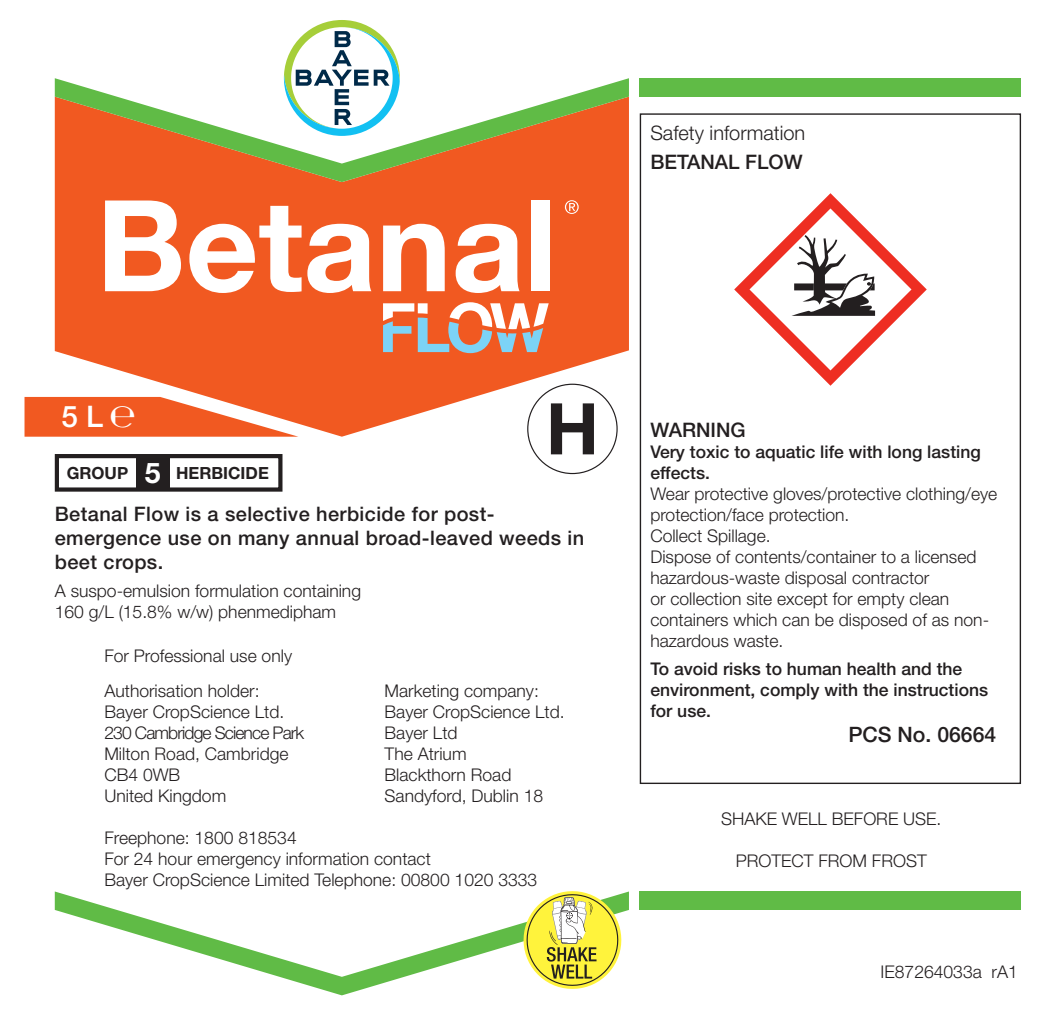
<style>
.page{position:relative;width:1064px;height:1029px;background:#fff}
.page>*{position:absolute;margin:0;border:0;box-sizing:border-box;transform-origin:0 0}
.t1{font:500 29.75px "Helvetica Neue LT Std";color:#fff}
.t2{font:700 28.5px "Helvetica Neue LT Std";color:#fff}
.t3{font:500 21.25px "Helvetica Neue LT Std";color:#231f20}
.t4{font:500 20px/24px "Helvetica Neue LT Std";letter-spacing:.02em;color:#231f20}
.t5{font:500 20px "Helvetica Neue LT Std";color:#231f20}
.t6{font:300 20px "Helvetica Neue LT Std";color:#231f20}
.t7{font:300 17.5px/21px "Helvetica Neue LT Std";color:#231f20}
.t8{font:500 17.5px/21px "Helvetica Neue LT Std";color:#231f20}
.t9{font:300 17.5px "Helvetica Neue LT Std";letter-spacing:-.05em;color:#231f20}
.t10{font:700 16.75px "Helvetica Neue LT Std";color:#231f20}
</style>
<div class="page">
<svg style="left:551px;top:437px;width:43px;height:17px"></svg>
<svg style="left:55px;top:182px;width:574px;height:255px;fill:#f15921"></svg>
<svg style="left:55px;top:78px;width:574px;height:104px"></svg>
<svg style="left:55px;top:891px;width:574px;height:104px"></svg>
<svg style="left:284px;top:20px;width:116px;height:116px"></svg>
<svg style="left:523px;top:891px;width:98px;height:98px"></svg>
<div style="left:55px;top:454px;width:227px;height:38px;border:4px solid #231f20"></div>
<div style="left:136px;top:456px;width:33px;height:33px;background:#231f20"></div>
<svg style="left:734px;top:193px;width:193px;height:193px"></svg>
<svg style="left:565px;top:200px;width:14px;height:14px"></svg>
<svg style="left:105px;top:201px;width:76px;height:90px"></svg>
<svg style="left:189px;top:206px;width:182px;height:87px"></svg>
<svg style="left:383px;top:224px;width:62px;height:67px"></svg>
<svg style="left:456px;top:224px;width:64px;height:69px"></svg>
<div style="left:532px;top:201px;width:18px;height:90px;background:#fff"></div>
<svg style="left:383px;top:302px;width:166px;height:51px"></svg>
<div style="left:640px;top:78px;width:381px;height:19px;background:#60bb46"></div>
<div style="left:640px;top:891px;width:381px;height:19px;background:#60bb46"></div>
<svg style="left:25px;top:397px;width:273px;height:40px;background:#f37141"></svg>
<p class="t6" style="left:650px;top:121px;width:156px">Safety information</p>
<p class="t5" style="left:650px;top:150px;width:154px">BETANAL FLOW</p>
<p class="t1" style="left:62px;top:399px;width:43px">5 L</p>
<p class="t10" style="left:67px;top:463px;width:63px">GROUP</p>
<p class="t2" style="left:145px;top:455px;width:17px">5</p>
<p class="t10" style="left:176px;top:463px;width:94px">HERBICIDE</p>
<p class="t4" style="left:55px;top:502px;width:531px">Betanal Flow is a selective herbicide for post&shy;emergence use on many annual broad-leaved weeds in beet crops.</p>
<p class="t7" style="left:55px;top:580px;width:308px">A suspo-emulsion formulation containing<br>160 g/L (15.8% w/w) phenmedipham</p>
<p class="t7" style="left:104px;top:645px;width:189px">For Professional use only</p>
<p class="t7" style="left:104px;top:680px;width:157px">Authorisation holder:</p>
<p class="t7" style="left:104px;top:701px;width:181px">Bayer CropScience Ltd.</p>
<p class="t9" style="left:104px;top:722px;width:201px">230 Cambridge Science Park</p>
<p class="t7" style="left:104px;top:743px;width:186px">Milton Road, Cambridge</p>
<p class="t7" style="left:104px;top:764px;width:77px">CB4 0WB</p>
<p class="t7" style="left:104px;top:785px;width:123px">United Kingdom</p>
<p class="t7" style="left:385px;top:680px;width:156px">Marketing company:</p>
<p class="t7" style="left:385px;top:701px;width:181px">Bayer CropScience Ltd.</p>
<p class="t7" style="left:385px;top:722px;width:74px">Bayer Ltd</p>
<p class="t7" style="left:385px;top:743px;width:84px">The Atrium</p>
<p class="t7" style="left:385px;top:764px;width:128px">Blackthorn Road</p>
<p class="t7" style="left:385px;top:785px;width:160px">Sandyford, Dublin 18</p>
<p class="t7" style="left:104px;top:827px;width:434px">Freephone: 1800 818534<br>For 24 hour emergency information contact<br>Bayer CropScience Limited Telephone: 00800 1020 3333</p>
<p class="t5" style="left:650px;top:418px;width:97px">WARNING</p>
<p class="t8" style="left:650px;top:441px;width:332px">Very toxic to aquatic life with long lasting effects.</p>
<p class="t7" style="left:650px;top:483px;width:348px">Wear protective gloves/protective clothing/eye protection/face protection.</p>
<p class="t7" style="left:650px;top:525px;width:122px">Collect Spillage.</p>
<p class="t7" style="left:650px;top:546px;width:340px">Dispose of contents/container to a licensed hazardous-waste disposal contractor<br>or collection site except for empty clean containers which can be disposed of as non&shy;hazardous waste.</p>
<p class="t8" style="left:650px;top:658px;width:339px">To avoid risks to human health and the environment, comply with the instructions for use.</p>
<p class="t3" style="left:848px;top:722px;width:150px">PCS No. 06664</p>
<p class="t7" style="left:721px;top:808px;width:222px">SHAKE WELL BEFORE USE.</p>
<p class="t7" style="left:736px;top:850px;width:192px">PROTECT FROM FROST</p>
<p class="t7" style="left:880px;top:961px;width:139px">IE87264033a rA1</p>
</div>
